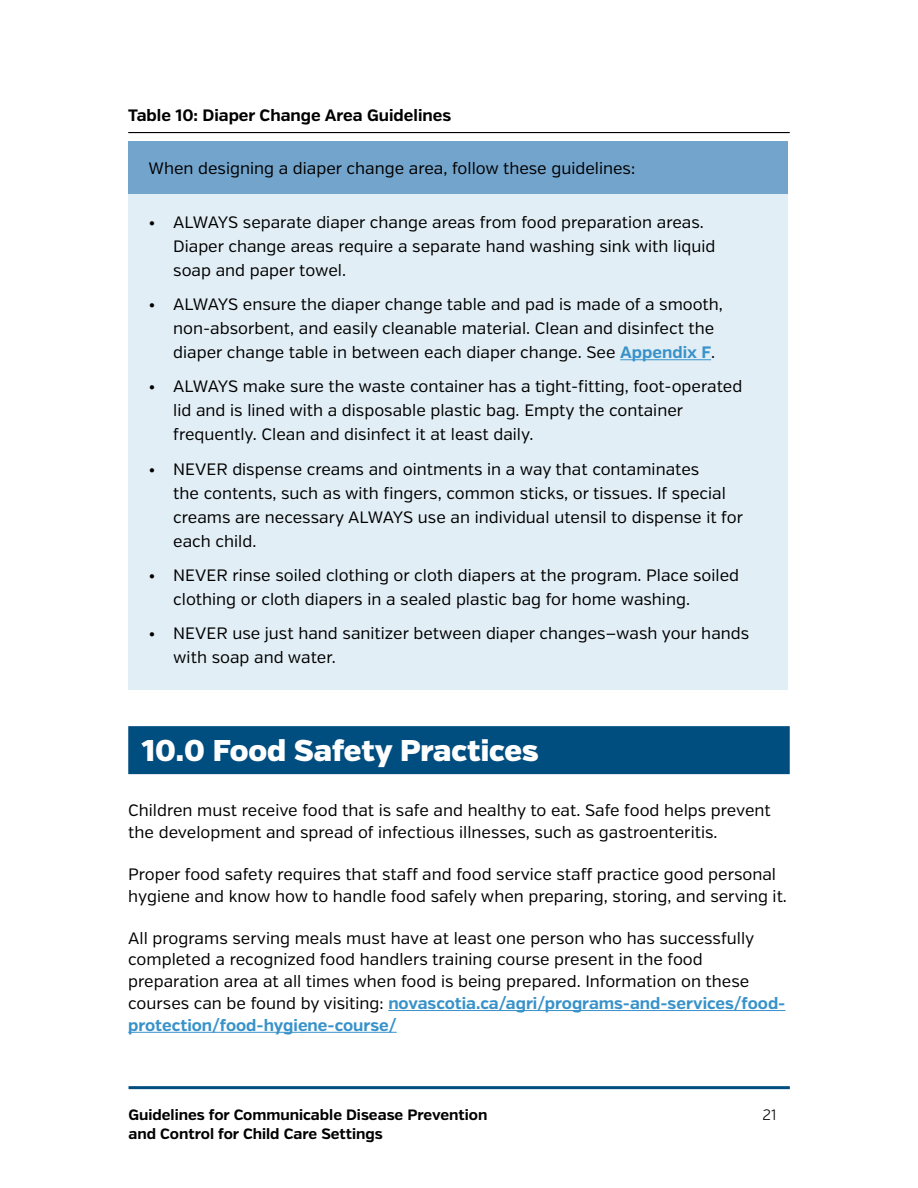
<style>
.page{position:relative;width:918px;height:1188px;background:#fff}
.page>*{position:absolute;margin:0;border:0;box-sizing:border-box;transform-origin:0 0}
.Subhead_Swap{font:900 30px "Verb";color:#fff}
.Table_List{font:16.5px/24px "Verb";color:#000}
.Body{font:16.5px/21.8px "Verb";color:#000}
.Body_first_para{font:16.5px/21.8px "Verb";color:#000}
.Table_header{font:700 16.5px "Verb";color:#000}
.t1{font:700 15px "Verb";color:#000}
.t2{font:300 15px "Verb";color:#000}
.s1{font-weight:700;color:#3892ca}
</style>
<div class="page">
<hr style="left:129px;top:1086px;width:661px;height:3px;background:#004e80">
<hr style="left:128px;top:132px;width:662px;height:1px;background:#000">
<div style="left:128px;top:726px;width:662px;height:48px;background:#004e80"></div>
<hr style="left:388px;top:1010px;width:398px;height:1px;background:#3892ca">
<hr style="left:128px;top:1032px;width:269px;height:1px;background:#3892ca">
<div style="left:128px;top:141px;width:660px;height:53px;background:#73a4cc"></div>
<div style="left:128px;top:194px;width:660px;height:496px;background:#e2eef5"></div>
<hr style="left:620px;top:359px;width:91px;height:1px;background:#3892ca">
<p class="Table_header" style="left:128px;top:105px;width:324px">Table 10: Diaper Change Area Guidelines</p>
<p class="Table_List" style="left:148px;top:157px;width:488px">When designing a diaper change area, follow these guidelines:</p>
<p class="Table_List" style="left:173px;top:210px;width:544px;text-indent:-25px">• ALWAYS separate diaper change areas from food preparation areas.<br>Diaper change areas require a separate hand washing sink with liquid soap and paper towel.</p>
<p class="Table_List" style="left:173px;top:293px;width:551px;text-indent:-25px">• ALWAYS ensure the diaper change table and pad is made of a smooth, non-absorbent, and easily cleanable material. Clean and disinfect the diaper change table in between each diaper change. See <span class="s1">Appendix F</span>.</p>
<p class="Table_List" style="left:173px;top:375px;width:571px;text-indent:-25px">• ALWAYS make sure the waste container has a tight-fitting, foot-operated lid and is lined with a disposable plastic bag. Empty the container frequently. Clean and disinfect it at least daily.</p>
<p class="Table_List" style="left:173px;top:457px;width:571px;text-indent:-25px">• NEVER dispense creams and ointments in a way that contaminates<br>the contents, such as with fingers, common sticks, or tissues. If special creams are necessary ALWAYS use an individual utensil to dispense it for each child.</p>
<p class="Table_List" style="left:173px;top:563px;width:567px;text-indent:-25px">• NEVER rinse soiled clothing or cloth diapers at the program. Place soiled clothing or cloth diapers in a sealed plastic bag for home washing.</p>
<p class="Table_List" style="left:173px;top:622px;width:578px;text-indent:-25px">• NEVER use just hand sanitizer between diaper changes—wash your hands with soap and water.</p>
<p class="Subhead_Swap" style="left:142px;top:732px;width:398px">10.0 Food Safety Practices</p>
<p class="Body_first_para" style="left:128px;top:800px;width:644px">Children must receive food that is safe and healthy to eat. Safe food helps prevent the development and spread of infectious illnesses, such as gastroenteritis.</p>
<p class="Body" style="left:128px;top:864px;width:660px">Proper food safety requires that staff and food service staff practice good personal hygiene and know how to handle food safely when preparing, storing, and serving it.</p>
<p class="Body" style="left:128px;top:927px;width:659px">All programs serving meals must have at least one person who has successfully completed a recognized food handlers training course present in the food preparation area at all times when food is being prepared. Information on these courses can be found by visiting: <span class="s1">novascotia.ca/agri/programs-and-services/food&shy;protection/food-hygiene-course/</span></p>
<p class="t1" style="left:129px;top:1106px;width:360px">Guidelines for Communicable Disease Prevention</p>
<p class="t2" style="left:763px;top:1106px;width:15px">21</p>
<p class="t1" style="left:129px;top:1125px;width:256px">and Control for Child Care Settings</p>
</div>
